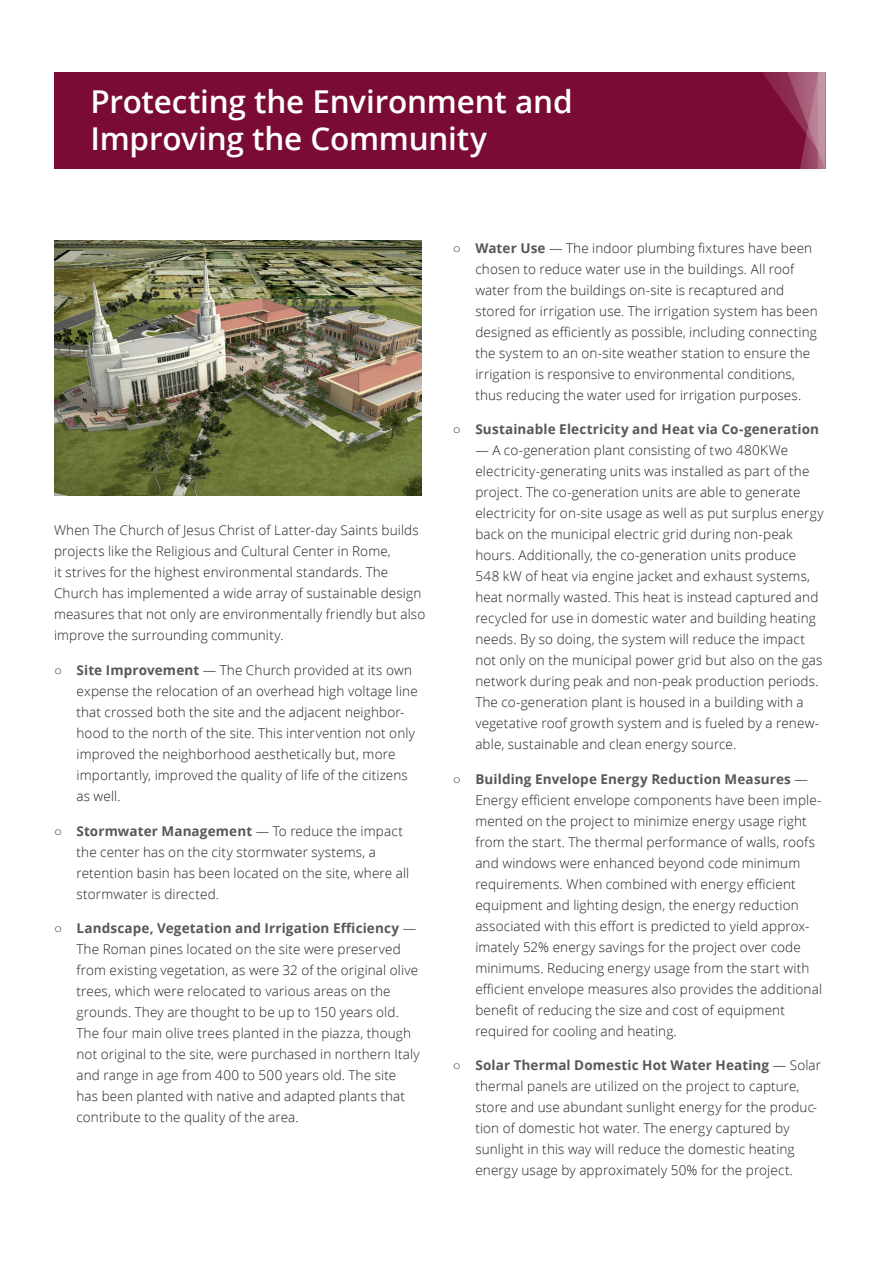
<style>
.page{position:relative;width:893px;height:1263px;background:#fff}
.page>*{position:absolute;margin:0;border:0;box-sizing:border-box;transform-origin:0 0}
.t1{font:600 31.5px/36.8px "Zoramlds Lat";letter-spacing:-.01em;color:#fff}
.t2{font:300 13.5px/21px "Zoramlds Lat";letter-spacing:.01em;color:#231f20}
.t3{font:700 13.5px "Zoramlds Lat";letter-spacing:.01em;color:#57585a}
.s1{font-weight:700;color:#57585a}
.s2{font-weight:300;color:#231f20}
</style>
<div class="page">
<div style="left:54px;top:72px;width:771px;height:96px;background:#790b34"></div>
<svg style="left:760px;top:72px;width:59px;height:97px"></svg>
<svg style="left:819px;top:72px;width:6px;height:97px"></svg>
<img style="left:54px;top:240px;width:367px;height:255px">
<h1 class="t1" style="left:90px;top:84px;width:484px">Protecting the Environment and<br>Improving the Community</h1>
<p class="t2" style="left:54px;top:520px;width:373px">When The Church of Jesus Christ of Latter-day Saints builds projects like the Religious and Cultural Center in Rome,<br>it strives for the highest environmental standards. The Church has implemented a wide array of sustainable design measures that not only are environmentally friendly but also improve the surrounding community.</p>
<p class="t2" style="left:77px;top:659px;width:343px;text-indent:-23px">○ <span class="s1">Site Improvement</span> — The Church provided at its own expense the relocation of an overhead high voltage line that crossed both the site and the adjacent neighbor&shy;hood to the north of the site. This intervention not only improved the neighborhood aesthetically but, more importantly, improved the quality of life of the citizens as well.</p>
<p class="t2" style="left:77px;top:820px;width:334px;text-indent:-23px">○ <span class="s1">Stormwater Management</span> — To reduce the impact the center has on the city stormwater systems, a retention basin has been located on the site, where all stormwater is directed.</p>
<p class="t2" style="left:77px;top:918px;width:345px;text-indent:-23px">○ <span class="s1">Landscape, Vegetation and Irrigation Efficiency</span> — The Roman pines located on the site were preserved from existing vegetation, as were 32 of the original olive trees, which were relocated to various areas on the grounds. They are thought to be up to 150 years old.<br>The four main olive trees planted in the piazza, though not original to the site, were purchased in northern Italy and range in age from 400 to 500 years old. The site has been planted with native and adapted plants that contribute to the quality of the area.</p>
<p class="t2" style="left:475px;top:237px;width:344px;text-indent:-23px">○ <span class="s1">Water Use</span> — The indoor plumbing fixtures have been chosen to reduce water use in the buildings. All roof water from the buildings on-site is recaptured and stored for irrigation use. The irrigation system has been designed as efficiently as possible, including connecting the system to an on-site weather station to ensure the irrigation is responsive to environmental conditions, thus reducing the water used for irrigation purposes.</p>
<p class="t3" style="left:453px;top:419px;width:368px"><span class="s2">○</span> Sustainable Electricity and Heat via Co-generation</p>
<p class="t2" style="left:475px;top:440px;width:350px">— A co-generation plant consisting of two 480KWe electricity-generating units was installed as part of the project. The co-generation units are able to generate electricity for on-site usage as well as put surplus energy back on the municipal electric grid during non-peak hours. Additionally, the co-generation units produce 548 kW of heat via engine jacket and exhaust systems, heat normally wasted. This heat is instead captured and recycled for use in domestic water and building heating needs. By so doing, the system will reduce the impact not only on the municipal power grid but also on the gas network during peak and non-peak production periods.<br>The co-generation plant is housed in a building with a vegetative roof growth system and is fueled by a renew&shy;able, sustainable and clean energy source.</p>
<p class="t2" style="left:475px;top:768px;width:348px;text-indent:-23px">○ <span class="s1">Building Envelope Energy Reduction Measures</span> — Energy efficient envelope components have been imple&shy;mented on the project to minimize energy usage right from the start. The thermal performance of walls, roofs and windows were enhanced beyond code minimum requirements. When combined with energy efficient equipment and lighting design, the energy reduction associated with this effort is predicted to yield approx&shy;imately 52% energy savings for the project over code minimums. Reducing energy usage from the start with efficient envelope measures also provides the additional benefit of reducing the size and cost of equipment required for cooling and heating.</p>
<p class="t2" style="left:475px;top:1055px;width:347px;text-indent:-23px">○ <span class="s1">Solar Thermal Domestic Hot Water Heating</span> — Solar thermal panels are utilized on the project to capture, store and use abundant sunlight energy for the produc&shy;tion of domestic hot water. The energy captured by sunlight in this way will reduce the domestic heating energy usage by approximately 50% for the project.</p>
</div>
